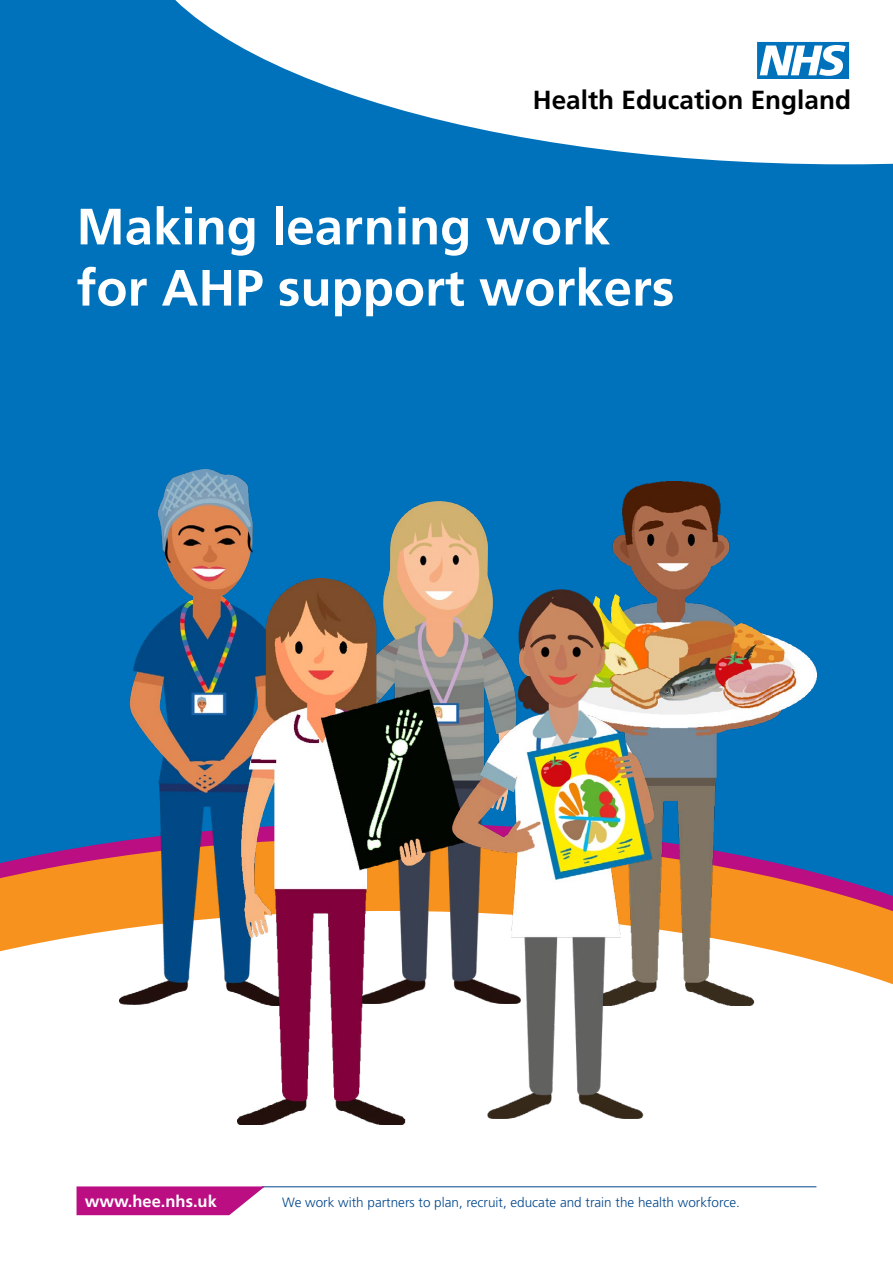
<style>
.page{position:relative;width:893px;height:1263px;background:#fff}
.page>*{position:absolute;margin:0;border:0;box-sizing:border-box;transform-origin:0 0}
.Heading_H1{font:700 51px "Frutiger";color:#fff}
.t1{font:700 26.1px "Frutiger";color:#000}
.t2{font:700 16.5px "Frutiger";color:#fff}
.t3{font:300 13.5px "Frutiger";color:#00468b}
</style>
<div class="page">
<div style="left:0;top:0;width:893px;height:929px;background:#0072bc"></div>
<svg style="left:0;top:841px;width:893px;height:70px"></svg>
<svg style="left:0;top:911px;width:893px;height:305px"></svg>
<svg style="left:175px;top:0;width:718px;height:164px;fill:#fff"></svg>
<svg style="left:757px;top:42px;width:92px;height:37px"></svg>
<img style="left:119px;top:470px;width:134px;height:536px">
<img style="left:612px;top:481px;width:204px;height:525px">
<img style="left:387px;top:502px;width:105px;height:87px">
<img style="left:238px;top:579px;width:230px;height:545px">
<img style="left:453px;top:589px;width:201px;height:529px">
<hr style="left:262px;top:1186px;width:554px;height:1px;background:#00468b">
<svg style="left:77px;top:1186px;width:188px;height:29px"></svg>
<p class="t1" style="left:533px;top:85px;width:320px">Health Education England</p>
<h1 class="Heading_H1" style="left:77px;top:197px;width:535px">Making learning work</h1>
<h1 class="Heading_H1" style="left:77px;top:258px;width:599px">for AHP support workers</h1>
<p class="t2" style="left:85px;top:1192px;width:134px">www.hee.nhs.uk</p>
<p class="t3" style="left:282px;top:1195px;width:459px">We work with partners to plan, recruit, educate and train the health workforce.</p>
</div>
